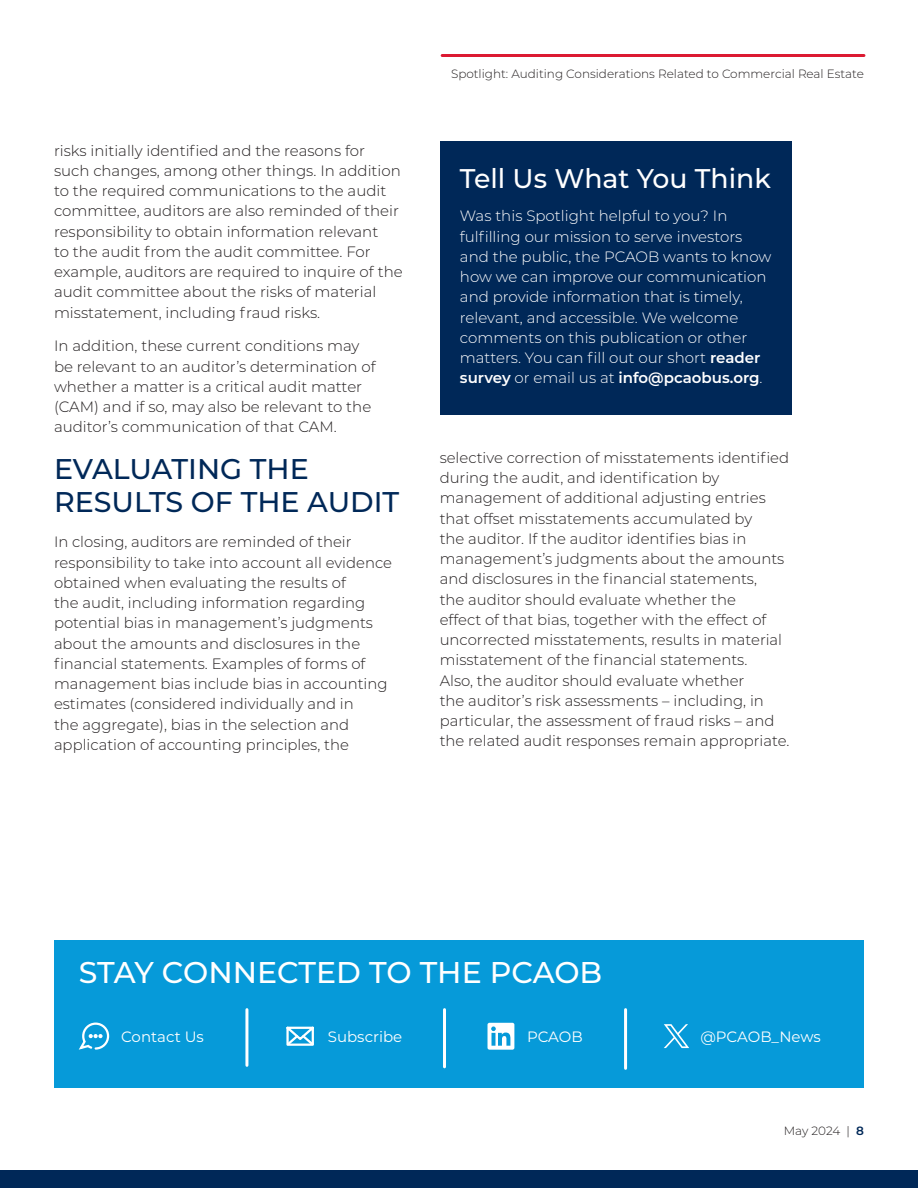
<style>
.page{position:relative;width:918px;height:1188px;background:#fff}
.page>*{position:absolute;margin:0;border:0;box-sizing:border-box;transform-origin:0 0}
.t1{font:500 30px "Montserrat";color:#fff}
.Header_1{font:500 28.5px/33px "Montserrat";color:#002858}
.Call_Out_Header{font:500 27px "Montserrat";color:#fff}
.Body_Copy{font:300 15px/20.2px "Montserrat";color:#231f20}
.Body_Copy-2{font:300 15px/20.2px "Montserrat";color:#fff}
.t2{font:15px "Montserrat";color:#fff}
.t3{font:300 12px "Montserrat";color:#231f20}
.s1{font-weight:600}
.s2{font-weight:600;color:#002858}
</style>
<div class="page">
<hr style="left:442px;top:54px;width:422px;height:3px;background:#dc1a32">
<div style="left:0;top:1170px;width:918px;height:18px;background:#002858"></div>
<div style="left:440px;top:141px;width:352px;height:274px;background:#002858"></div>
<div style="left:54px;top:940px;width:810px;height:148px;background:#069ad9"></div>
<svg style="left:488px;top:1023px;width:26px;height:27px"></svg>
<hr style="left:443px;top:1010px;width:3px;height:57px;background:#fff">
<hr style="left:624px;top:1010px;width:3px;height:58px;background:#fff">
<svg style="left:286px;top:1026px;width:28px;height:20px"></svg>
<svg style="left:78px;top:1022px;width:32px;height:28px"></svg>
<hr style="left:245px;top:1010px;width:3px;height:55px;background:#fff">
<svg style="left:664px;top:1024px;width:25px;height:24px"></svg>
<p class="Body_Copy" style="left:54px;top:140px;width:350px">risks initially identified and the reasons for such changes, among other things. In addition to the required communications to the audit committee, auditors are also reminded of their responsibility to obtain information relevant<br>to the audit from the audit committee. For example, auditors are required to inquire of the audit committee about the risks of material misstatement, including fraud risks.</p>
<p class="Body_Copy" style="left:54px;top:335px;width:323px">In addition, these current conditions may be relevant to an auditor’s determination of whether a matter is a critical audit matter (CAM) and if so, may also be relevant to the auditor’s communication of that CAM.</p>
<p class="Header_1" style="left:54px;top:451px;width:347px">EVALUATING THE<br>RESULTS OF THE AUDIT</p>
<p class="Body_Copy" style="left:54px;top:531px;width:340px">In closing, auditors are reminded of their responsibility to take into account all evidence obtained when evaluating the results of<br>the audit, including information regarding potential bias in management’s judgments about the amounts and disclosures in the financial statements. Examples of forms of management bias include bias in accounting estimates (considered individually and in<br>the aggregate), bias in the selection and application of accounting principles, the</p>
<p class="t3" style="left:451px;top:66px;width:414px">Spotlight: Auditing Considerations Related to Commercial Real Estate</p>
<p class="Call_Out_Header" style="left:460px;top:159px;width:312px">Tell Us What You Think</p>
<p class="Body_Copy-2" style="left:460px;top:205px;width:313px">Was this Spotlight helpful to you? In fulfilling our mission to serve investors and the public, the PCAOB wants to know how we can improve our communication and provide information that is timely, relevant, and accessible. We welcome comments on this publication or other matters. You can fill out our short <span class="s1">reader survey</span> or email us at <span class="s1">info@pcaobus.org</span>.</p>
<p class="Body_Copy" style="left:440px;top:447px;width:351px">selective correction of misstatements identified during the audit, and identification by management of additional adjusting entries that offset misstatements accumulated by<br>the auditor. If the auditor identifies bias in management’s judgments about the amounts and disclosures in the financial statements,<br>the auditor should evaluate whether the<br>effect of that bias, together with the effect of uncorrected misstatements, results in material misstatement of the financial statements.<br>Also, the auditor should evaluate whether<br>the auditor’s risk assessments – including, in particular, the assessment of fraud risks – and the related audit responses remain appropriate.</p>
<p class="t1" style="left:79px;top:951px;width:525px">STAY CONNECTED TO THE PCAOB</p>
<p class="t2" style="left:121px;top:1027px;width:84px">Contact Us</p>
<p class="t2" style="left:328px;top:1027px;width:76px">Subscribe</p>
<p class="t2" style="left:527px;top:1027px;width:57px">PCAOB</p>
<p class="t2" style="left:700px;top:1027px;width:122px">@PCAOB_News</p>
<p class="t3" style="left:784px;top:1123px;width:82px">May 2024 | <span class="s2">8</span></p>
</div>
